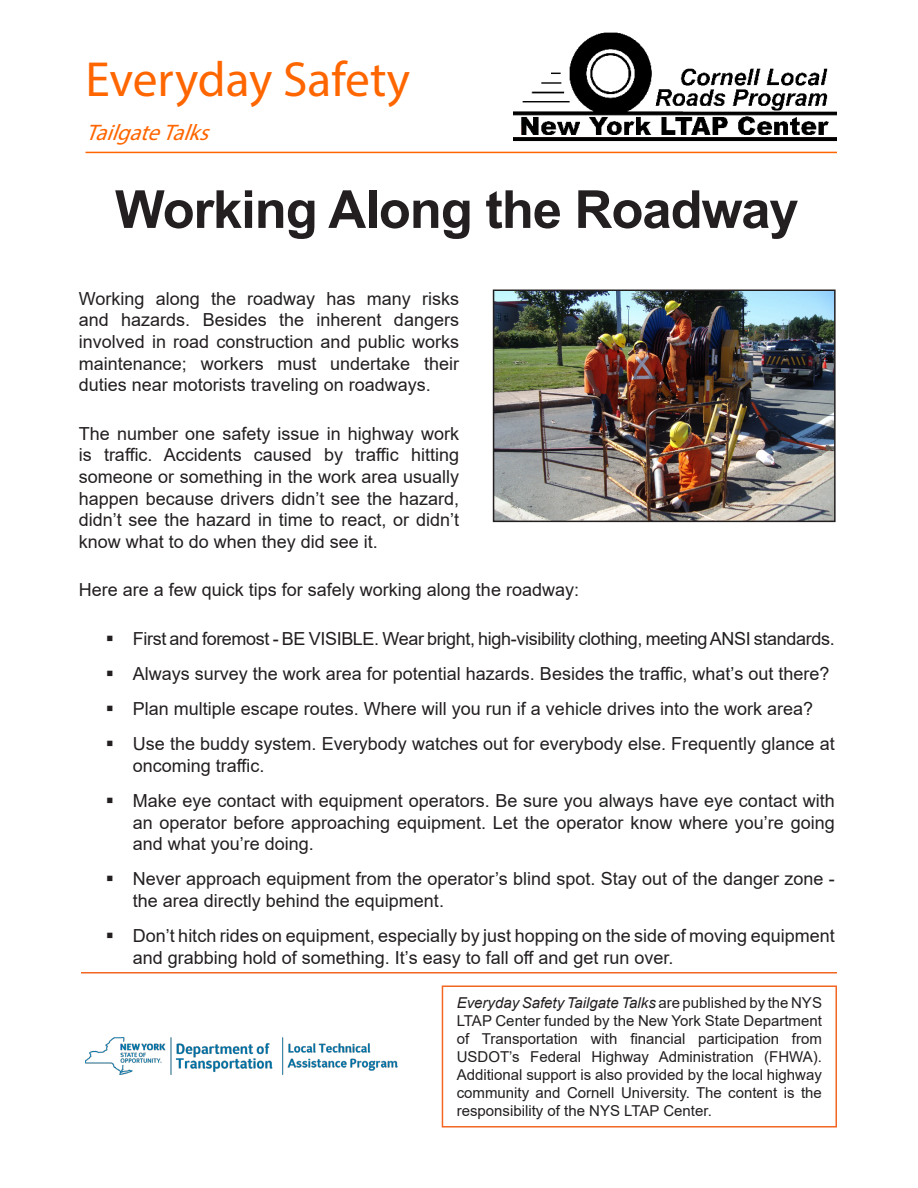
<style>
.page{position:relative;width:918px;height:1188px;background:#fff}
.page>*{position:absolute;margin:0;border:0;box-sizing:border-box;transform-origin:0 0}
.Tech_Tip_Attribution{font:700 52.5px "Arial";letter-spacing:-.02em;color:#231f20}
.t1{font:49.5px "Myriad Pro";color:#f60}
.t2{font:italic 22.5px "Myriad Pro";color:#f60}
.Tech_Tip_1st_Paragra{font:18px/21.6px "Arial";color:#231f20;text-align:justify}
.Tech_Tip_1st_Paragra-2{font:18px "Arial";letter-spacing:-.02em;color:#231f20}
.t3{font:15px/18px "Arial";color:#231f20;text-align:justify}
.s1{font-style:italic}
</style>
<div class="page">
<hr style="left:81px;top:972px;width:756px;height:2px;background:#f36621">
<div style="left:442px;top:986px;width:395px;height:142px;border:2px solid #f36621"></div>
<img style="left:86px;top:1037px;width:311px;height:37px">
<hr style="left:86px;top:152px;width:751px;height:1px;background:#f60">
<img style="left:513px;top:32px;width:324px;height:110px">
<img style="left:496px;top:293px;width:337px;height:226px">
<div style="left:493px;top:290px;width:343px;height:232px;border:2px solid #231f20"></div>
<h2 class="t1" style="left:86px;top:49px;width:326px">Everyday Safety</h2>
<p class="t2" style="left:86px;top:118px;width:134px">TailgateTalks</p>
<p class="Tech_Tip_Attribution" style="left:115px;top:172px;width:685px">Working Along the Roadway</p>
<p class="Tech_Tip_1st_Paragra" style="left:79px;top:288px;width:382px">Working along the roadway has many risks and hazards. Besides the inherent dangers involved in road construction and public works maintenance; workers must undertake their duties near motorists traveling on roadways.</p>
<p class="Tech_Tip_1st_Paragra" style="left:79px;top:423px;width:382px">The number one safety issue in highway work is traffic. Accidents caused by traffic hitting someone or something in the work area usually happen because drivers didn’t see the hazard, didn’t see the hazard in time to react, or didn’t know what to do when they did see it.</p>
<p class="Tech_Tip_1st_Paragra" style="left:79px;top:579px;width:502px">Here are a few quick tips for safely working along the roadway:</p>
<p class="Tech_Tip_1st_Paragra-2" style="left:133px;top:626px;width:703px">First and foremost - BE VISIBLE. Wear bright, high-visibility clothing, meeting ANSI standards.</p>
<p class="Tech_Tip_1st_Paragra" style="left:133px;top:663px;width:698px">Always survey the work area for potential hazards. Besides the traffic, what’s out there?</p>
<p class="Tech_Tip_1st_Paragra" style="left:133px;top:698px;width:682px">Plan multiple escape routes. Where will you run if a vehicle drives into the work area?</p>
<p class="Tech_Tip_1st_Paragra" style="left:133px;top:733px;width:703px">Use the buddy system. Everybody watches out for everybody else. Frequently glance at oncoming traffic.</p>
<p class="Tech_Tip_1st_Paragra" style="left:133px;top:790px;width:703px">Make eye contact with equipment operators. Be sure you always have eye contact with an operator before approaching equipment. Let the operator know where you’re going and what you’re doing.</p>
<p class="Tech_Tip_1st_Paragra" style="left:133px;top:868px;width:703px">Never approach equipment from the operator’s blind spot. Stay out of the danger zone - the area directly behind the equipment.</p>
<p class="Tech_Tip_1st_Paragra" style="left:133px;top:925px;width:703px">Don’t hitch rides on equipment, especially by just hopping on the side of moving equipment and grabbing hold of something. It’s easy to fall off and get run over.</p>
<p class="t3" style="left:457px;top:994px;width:367px"><span class="s1">Everyday Safety Tailgate Talks</span> are published by the NYS LTAP Center funded by the New York State Department of Transportation with financial participation from USDOT’s Federal Highway Administration (FHWA).<br>Additional support is also provided by the local highway community and Cornell University. The content is the responsibility of the NYS LTAP Center.</p>
</div>
